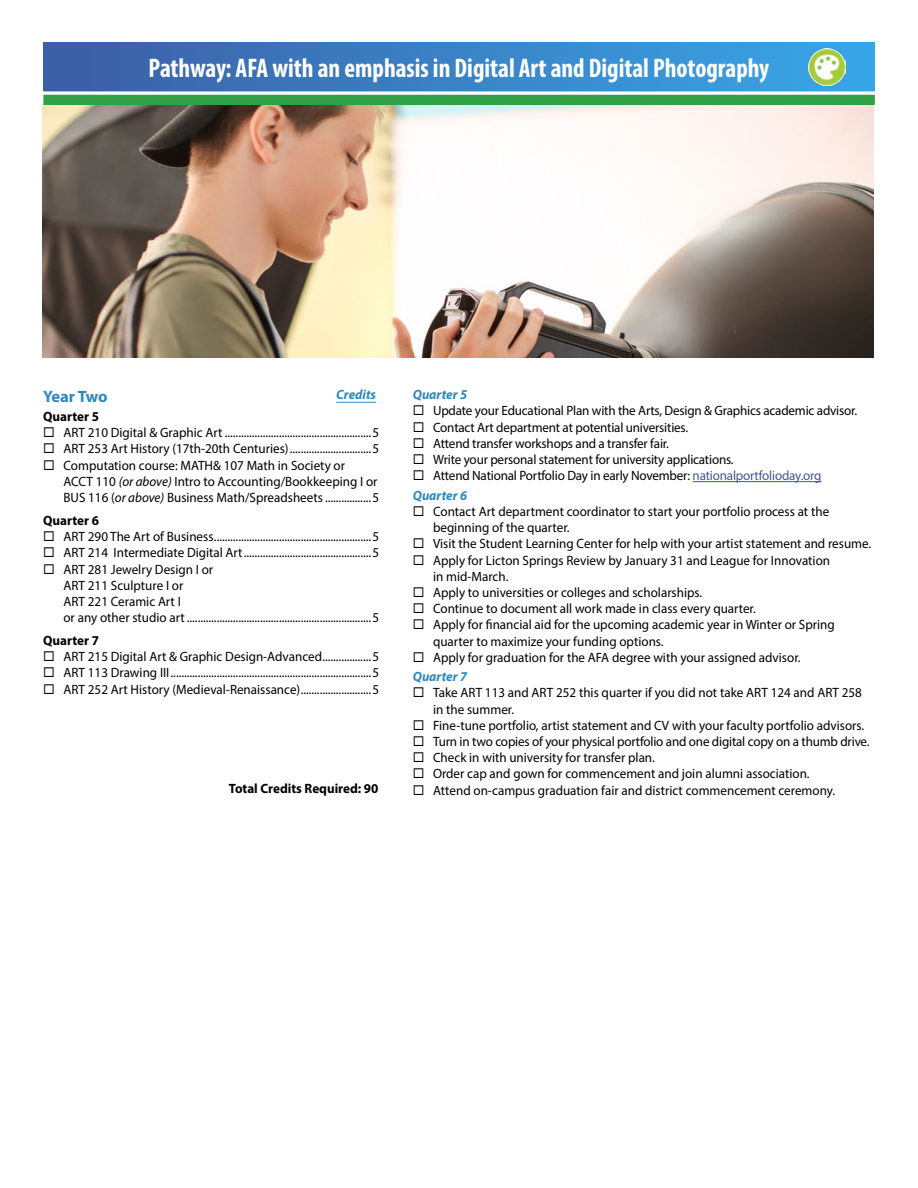
<style>
.page{position:relative;width:918px;height:1188px;background:#fff}
.page>*{position:absolute;margin:0;border:0;box-sizing:border-box;transform-origin:0 0}
.Header__Pathway{font:700 condensed 27px "Myriad Pro";color:#fff;scale:.95 1}
.Subheader_3__Bold_Bl{font:700 16.5px "Myriad Pro";letter-spacing:-.015em;color:#2d89bf}
.Body_Style_2__List_B{font:13.5px/16.2px "Myriad Pro";color:#000}
.Body_Style_3__Classe{font:13.5px/16.2px "Myriad Pro";color:#000}
.Subheader_4__Black_B{font:700 13.5px "Myriad Pro";color:#000}
.Subheader_5__Italize{font:italic 700 13.5px "Myriad Pro";color:#2d89bf}
.Subheader_4__less_ab{font:700 13.5px "Myriad Pro";color:#000}
.Body_Style_6__underl{font:italic 700 13.5px "Myriad Pro";color:#2d89bf}
.s1{font-style:italic}
.s2{color:#465792}
</style>
<div class="page">
<div style="left:44px;top:43px;width:830px;height:48px;background:linear-gradient(to right,#3d5ea4,#38a7e8)"></div>
<div style="left:43px;top:95px;width:832px;height:10px;background:#30a046"></div>
<img style="left:43px;top:105px;width:831px;height:253px">
<img style="left:808px;top:48px;width:38px;height:38px">
<hr style="left:336px;top:402px;width:40px;height:1px;background:#2d89bf">
<hr style="left:693px;top:481px;width:129px;height:1px;background:#465792">
<h1 class="Header__Pathway" style="left:149px;top:51px;width:655px">Pathway: AFA with an emphasis in Digital Art and Digital Photography</h1>
<p class="Subheader_3__Bold_Bl" style="left:43px;top:385px;width:66px">Year Two</p>
<p class="Body_Style_6__underl" style="left:336px;top:386px;width:41px">Credits</p>
<p class="Subheader_4__less_ab" style="left:43px;top:408px;width:57px">Quarter 5</p>
<p class="Body_Style_3__Classe" style="left:63px;top:424px;width:317px">ART 210 Digital &amp; Graphic Art ......................................................5</p>
<p class="Body_Style_3__Classe" style="left:63px;top:441px;width:317px">ART 253 Art History (17th-20th Centuries)..............................5</p>
<p class="Body_Style_3__Classe" style="left:63px;top:457px;width:317px">Computation course: MATH&amp; 107 Math in Society or<br>ACCT 110 <span class="s1">(or above)</span> Intro to Accounting/Bookkeeping I or<br>BUS 116 (<span class="s1">or above)</span> Business Math/Spreadsheets .................5</p>
<p class="Subheader_4__Black_B" style="left:43px;top:512px;width:57px">Quarter 6</p>
<p class="Body_Style_3__Classe" style="left:63px;top:528px;width:317px">ART 290 The Art of Business..........................................................5</p>
<p class="Body_Style_3__Classe" style="left:63px;top:544px;width:317px">ART 214 Intermediate Digital Art...............................................5</p>
<p class="Body_Style_3__Classe" style="left:63px;top:561px;width:317px">ART 281 Jewelry Design I or<br>ART 211 Sculpture I or<br>ART 221 Ceramic Art I<br>or any other studio art....................................................................5</p>
<p class="Subheader_4__Black_B" style="left:43px;top:632px;width:57px">Quarter 7</p>
<p class="Body_Style_3__Classe" style="left:63px;top:648px;width:317px">ART 215 Digital Art &amp; Graphic Design-Advanced..................5</p>
<p class="Body_Style_3__Classe" style="left:63px;top:665px;width:317px">ART 113 Drawing III..........................................................................5</p>
<p class="Body_Style_3__Classe" style="left:63px;top:681px;width:317px">ART 252 Art History (Medieval-Renaissance)..........................5</p>
<p class="Subheader_4__Black_B" style="left:229px;top:779px;width:151px">Total Credits Required: 90</p>
<p class="Subheader_5__Italize" style="left:413px;top:386px;width:56px">Quarter 5</p>
<p class="Body_Style_2__List_B" style="left:433px;top:403px;width:426px">Update your Educational Plan with the Arts, Design &amp; Graphics academic advisor.</p>
<p class="Body_Style_2__List_B" style="left:433px;top:419px;width:257px">Contact Art department at potential universities.</p>
<p class="Body_Style_2__List_B" style="left:433px;top:435px;width:237px">Attend transfer workshops and a transfer fair.</p>
<p class="Body_Style_2__List_B" style="left:433px;top:451px;width:302px">Write your personal statement for university applications.</p>
<p class="Body_Style_2__List_B" style="left:433px;top:467px;width:390px">Attend National Portfolio Day in early November: <span class="s2">nationalportfolioday.org</span></p>
<p class="Subheader_5__Italize" style="left:413px;top:486px;width:56px">Quarter 6</p>
<p class="Body_Style_2__List_B" style="left:433px;top:503px;width:398px">Contact Art department coordinator to start your portfolio process at the beginning of the quarter.</p>
<p class="Body_Style_2__List_B" style="left:433px;top:535px;width:440px">Visit the Student Learning Center for help with your artist statement and resume.</p>
<p class="Body_Style_2__List_B" style="left:433px;top:552px;width:399px">Apply for Licton Springs Review by January 31 and League for Innovation in mid-March.</p>
<p class="Body_Style_2__List_B" style="left:433px;top:584px;width:271px">Apply to universities or colleges and scholarships.</p>
<p class="Body_Style_2__List_B" style="left:433px;top:600px;width:324px">Continue to document all work made in class every quarter.</p>
<p class="Body_Style_2__List_B" style="left:433px;top:616px;width:403px">Apply for financial aid for the upcoming academic year in Winter or Spring quarter to maximize your funding options.</p>
<p class="Body_Style_2__List_B" style="left:433px;top:649px;width:369px">Apply for graduation for the AFA degree with your assigned advisor.</p>
<p class="Subheader_5__Italize" style="left:413px;top:668px;width:56px">Quarter 7</p>
<p class="Body_Style_2__List_B" style="left:433px;top:685px;width:430px">Take ART 113 and ART 252 this quarter if you did not take ART 124 and ART 258 in the summer.</p>
<p class="Body_Style_2__List_B" style="left:433px;top:717px;width:433px">Fine-tune portfolio, artist statement and CV with your faculty portfolio advisors.</p>
<p class="Body_Style_2__List_B" style="left:433px;top:733px;width:438px">Turn in two copies of your physical portfolio and one digital copy on a thumb drive.</p>
<p class="Body_Style_2__List_B" style="left:433px;top:749px;width:223px">Check in with university for transfer plan.</p>
<p class="Body_Style_2__List_B" style="left:433px;top:766px;width:378px">Order cap and gown for commencement and join alumni association.</p>
<p class="Body_Style_2__List_B" style="left:433px;top:782px;width:404px">Attend on-campus graduation fair and district commencement ceremony.</p>
</div>
